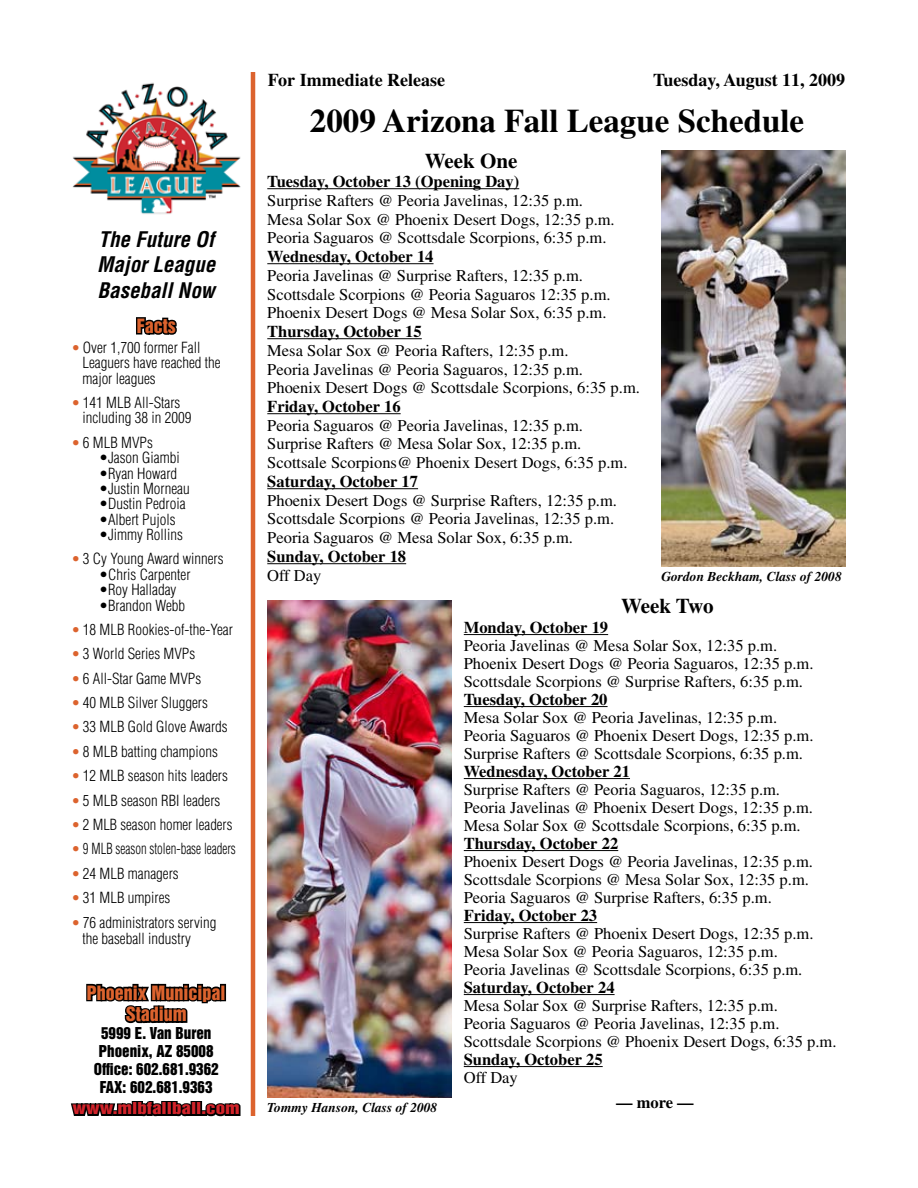
<style>
.page{position:relative;width:918px;height:1188px;background:#fff}
.page>*{position:absolute;margin:0;border:0;box-sizing:border-box;transform-origin:0 0}
.t1{font:700 33px "Times";color:#000}
.t2{font:italic 700 condensed 21px/25.2px "Helvetica";color:#000;text-align:justify}
.t3{font:700 21px "Times";color:#000}
.t4{font:700 18px "Times";color:#000}
.t5{font:18px/21.6px "Helvetica Inserat";color:#dc632e;text-align:center}
.t6{font:16.5px/18px "Times";color:#000}
.t7{font:700 16.5px "Times";color:#000}
.t8{font:300 condensed 15px/15.3px "Helvetica";color:#000}
.t9{font:15px/18px "Helvetica Inserat";color:#000;text-align:center}
.t10{font:300 condensed 15px "Helvetica";color:#000;scale:.85 1}
.t11{font:15px "Helvetica Inserat";color:#d2232a;scale:1.26 1}
.t12{font:italic 700 13.5px "Times";color:#000}
.s1{font-weight:400;font-stretch:extra-condensed;color:#dc632e}
</style>
<div class="page">
<img style="left:72px;top:82px;width:169px;height:132px">
<svg style="left:70px;top:1101px;width:91px;height:16px"></svg>
<div style="left:161px;top:1101px;width:6px;height:15px;border:3px solid #000"></div>
<div style="left:166px;top:1101px;width:7px;height:15px;border:3px solid #000"></div>
<svg style="left:170px;top:1101px;width:21px;height:16px"></svg>
<div style="left:191px;top:1101px;width:6px;height:15px;border:3px solid #000"></div>
<div style="left:196px;top:1101px;width:6px;height:15px;border:3px solid #000"></div>
<svg style="left:201px;top:1102px;width:40px;height:15px"></svg>
<svg style="left:136px;top:317px;width:41px;height:18px"></svg>
<hr style="left:251px;top:72px;width:4px;height:1044px;background:#dc632e">
<div style="left:220px;top:984px;width:6px;height:17px;border:3px solid #000"></div>
<svg style="left:86px;top:983px;width:137px;height:41px"></svg>
<hr style="left:267px;top:188px;width:252px;height:1px;background:#000">
<hr style="left:267px;top:263px;width:167px;height:1px;background:#000">
<hr style="left:267px;top:338px;width:155px;height:1px;background:#000">
<hr style="left:267px;top:413px;width:134px;height:1px;background:#000">
<hr style="left:267px;top:488px;width:151px;height:1px;background:#000">
<hr style="left:267px;top:563px;width:139px;height:1px;background:#000">
<img style="left:267px;top:600px;width:184px;height:498px">
<img style="left:662px;top:150px;width:184px;height:417px">
<hr style="left:464px;top:634px;width:144px;height:1px;background:#000">
<hr style="left:464px;top:706px;width:144px;height:1px;background:#000">
<hr style="left:464px;top:778px;width:166px;height:1px;background:#000">
<hr style="left:464px;top:850px;width:154px;height:1px;background:#000">
<hr style="left:464px;top:922px;width:133px;height:1px;background:#000">
<hr style="left:464px;top:994px;width:151px;height:1px;background:#000">
<hr style="left:464px;top:1066px;width:139px;height:1px;background:#000">
<p class="t2" style="left:97px;top:227px;width:120px">The Future Of Major League Baseball Now</p>
<p class="t5" style="left:137px;top:315px;width:40px">Facts</p>
<p class="t8" style="left:82px;top:340px;width:140px;text-indent:-10px"><span class="s1">•</span> Over 1,700 former Fall<br>Leaguers have reached the major leagues</p>
<p class="t8" style="left:82px;top:395px;width:111px;text-indent:-10px"><span class="s1">•</span> 141 MLB All-Stars including 38 in 2009</p>
<p class="t8" style="left:72px;top:435px;width:82px"><span class="s1">•</span> 6 MLB MVPs</p>
<p class="t8" style="left:99px;top:450px;width:82px">•Jason Giambi</p>
<p class="t8" style="left:99px;top:465px;width:80px">•Ryan Howard</p>
<p class="t8" style="left:99px;top:481px;width:92px">•Justin Morneau</p>
<p class="t8" style="left:99px;top:496px;width:88px">•Dustin Pedroia</p>
<p class="t8" style="left:99px;top:511px;width:78px">•Albert Pujols</p>
<p class="t8" style="left:99px;top:527px;width:86px">•Jimmy Rollins</p>
<p class="t8" style="left:72px;top:551px;width:153px"><span class="s1">•</span> 3 Cy Young Award winners</p>
<p class="t8" style="left:99px;top:567px;width:93px">•Chris Carpenter</p>
<p class="t8" style="left:99px;top:582px;width:79px">•Roy Halladay</p>
<p class="t8" style="left:99px;top:597px;width:88px">•Brandon Webb</p>
<p class="t8" style="left:72px;top:622px;width:162px"><span class="s1">•</span> 18 MLB Rookies-of-the-Year</p>
<p class="t8" style="left:72px;top:646px;width:125px"><span class="s1">•</span> 3 World Series MVPs</p>
<p class="t8" style="left:72px;top:670px;width:131px"><span class="s1">•</span> 6 All-Star Game MVPs</p>
<p class="t8" style="left:72px;top:695px;width:137px"><span class="s1">•</span> 40 MLB Silver Sluggers</p>
<p class="t8" style="left:72px;top:719px;width:157px"><span class="s1">•</span> 33 MLB Gold Glove Awards</p>
<p class="t8" style="left:72px;top:744px;width:147px"><span class="s1">•</span> 8 MLB batting champions</p>
<p class="t8" style="left:72px;top:768px;width:157px"><span class="s1">•</span> 12 MLB season hits leaders</p>
<p class="t8" style="left:72px;top:792px;width:150px"><span class="s1">•</span> 5 MLB season RBI leaders</p>
<p class="t8" style="left:72px;top:817px;width:162px"><span class="s1">•</span> 2 MLB season homer leaders</p>
<p class="t10" style="left:72px;top:840px;width:194px"><span class="s1">•</span> 9 MLB season stolen-base leaders</p>
<p class="t8" style="left:72px;top:865px;width:108px"><span class="s1">•</span> 24 MLB managers</p>
<p class="t8" style="left:72px;top:890px;width:100px"><span class="s1">•</span> 31 MLB umpires</p>
<p class="t8" style="left:82px;top:914px;width:136px;line-height:15.9px;text-indent:-10px"><span class="s1">•</span> 76 administrators serving the baseball industry</p>
<p class="t5" style="left:87px;top:982px;width:140px">Phoenix Municipal<br>Stadium</p>
<p class="t9" style="left:94px;top:1024px;width:127px">5999 E. Van Buren<br>Phoenix, AZ 85008<br>Office: 602.681.9362<br>FAX: 602.681.9363</p>
<p class="t11" style="left:73px;top:1100px;width:134px">www.mlbfallball.com</p>
<p class="t4" style="left:268px;top:69px;width:179px">For Immediate Release</p>
<p class="t4" style="left:653px;top:69px;width:193px">Tuesday, August 11, 2009</p>
<h1 class="t1" style="left:310px;top:101px;width:496px">2009 Arizona Fall League Schedule</h1>
<p class="t3" style="left:425px;top:148px;width:94px">Week One</p>
<p class="t7" style="left:267px;top:172px;width:253px">Tuesday, October 13 (Opening Day)</p>
<p class="t6" style="left:267px;top:191px;width:349px;line-height:18.8px">Surprise Rafters @ Peoria Javelinas, 12:35 p.m.<br>Mesa Solar Sox @ Phoenix Desert Dogs, 12:35 p.m.<br>Peoria Saguaros @ Scottsdale Scorpions, 6:35 p.m.</p>
<p class="t7" style="left:267px;top:247px;width:168px">Wednesday, October 14</p>
<p class="t6" style="left:267px;top:266px;width:345px;line-height:18.8px">Peoria Javelinas @ Surprise Rafters, 12:35 p.m.<br>Scottsdale Scorpions @ Peoria Saguaros 12:35 p.m.<br>Phoenix Desert Dogs @ Mesa Solar Sox, 6:35 p.m.</p>
<p class="t7" style="left:267px;top:322px;width:156px">Thursday, October 15</p>
<p class="t6" style="left:267px;top:341px;width:374px;line-height:18.8px">Mesa Solar Sox @ Peoria Rafters, 12:35 p.m.<br>Peoria Javelinas @ Peoria Saguaros, 12:35 p.m.<br>Phoenix Desert Dogs @ Scottsdale Scorpions, 6:35 p.m.</p>
<p class="t7" style="left:267px;top:397px;width:135px">Friday, October 16</p>
<p class="t6" style="left:267px;top:416px;width:362px;line-height:18.8px">Peoria Saguaros @ Peoria Javelinas, 12:35 p.m.<br>Surprise Rafters @ Mesa Solar Sox, 12:35 p.m.<br>Scottsale Scorpions@ Phoenix Desert Dogs, 6:35 p.m.</p>
<p class="t7" style="left:267px;top:472px;width:152px">Saturday, October 17</p>
<p class="t6" style="left:267px;top:491px;width:351px;line-height:18.8px">Phoenix Desert Dogs @ Surprise Rafters, 12:35 p.m.<br>Scottsdale Scorpions @ Peoria Javelinas, 12:35 p.m.<br>Peoria Saguaros @ Mesa Solar Sox, 6:35 p.m.</p>
<p class="t7" style="left:267px;top:547px;width:140px">Sunday, October 18</p>
<p class="t6" style="left:267px;top:567px;width:56px">Off Day</p>
<p class="t12" style="left:662px;top:568px;width:182px">Gordon Beckham, Class of 2008</p>
<p class="t12" style="left:267px;top:1100px;width:172px">Tommy Hanson, Class of 2008</p>
<p class="t3" style="left:621px;top:594px;width:94px">Week Two</p>
<p class="t7" style="left:464px;top:617px;width:146px">Monday, October 19</p>
<p class="t6" style="left:464px;top:636px;width:351px">Peoria Javelinas @ Mesa Solar Sox, 12:35 p.m.<br>Phoenix Desert Dogs @ Peoria Saguaros, 12:35 p.m.<br>Scottsdale Scorpions @ Surprise Rafters, 6:35 p.m.</p>
<p class="t7" style="left:464px;top:690px;width:145px">Tuesday, October 20</p>
<p class="t6" style="left:464px;top:708px;width:351px">Mesa Solar Sox @ Peoria Javelinas, 12:35 p.m.<br>Peoria Saguaros @ Phoenix Desert Dogs, 12:35 p.m.<br>Surprise Rafters @ Scottsdale Scorpions, 6:35 p.m.</p>
<p class="t7" style="left:464px;top:762px;width:168px">Wednesday, October 21</p>
<p class="t6" style="left:464px;top:780px;width:351px">Surprise Rafters @ Peoria Saguaros, 12:35 p.m.<br>Peoria Javelinas @ Phoenix Desert Dogs, 12:35 p.m.<br>Mesa Solar Sox @ Scottsdale Scorpions, 6:35 p.m.</p>
<p class="t7" style="left:464px;top:834px;width:156px">Thursday, October 22</p>
<p class="t6" style="left:464px;top:852px;width:351px">Phoenix Desert Dogs @ Peoria Javelinas, 12:35 p.m.<br>Scottsdale Scorpions @ Mesa Solar Sox, 12:35 p.m.<br>Peoria Saguaros @ Surprise Rafters, 6:35 p.m.</p>
<p class="t7" style="left:464px;top:906px;width:135px">Friday, October 23</p>
<p class="t6" style="left:464px;top:924px;width:351px">Surprise Rafters @ Phoenix Desert Dogs, 12:35 p.m.<br>Mesa Solar Sox @ Peoria Saguaros, 12:35 p.m.<br>Peoria Javelinas @ Scottsdale Scorpions, 6:35 p.m.</p>
<p class="t7" style="left:464px;top:978px;width:152px">Saturday, October 24</p>
<p class="t6" style="left:464px;top:996px;width:374px">Mesa Solar Sox @ Surprise Rafters, 12:35 p.m.<br>Peoria Saguaros @ Peoria Javelinas, 12:35 p.m.<br>Scottsdale Scorpions @ Phoenix Desert Dogs, 6:35 p.m.</p>
<p class="t7" style="left:464px;top:1050px;width:140px">Sunday, October 25</p>
<p class="t6" style="left:464px;top:1068px;width:56px">Off Day</p>
<p class="t7" style="left:616px;top:1092px;width:79px">— more —</p>
</div>
